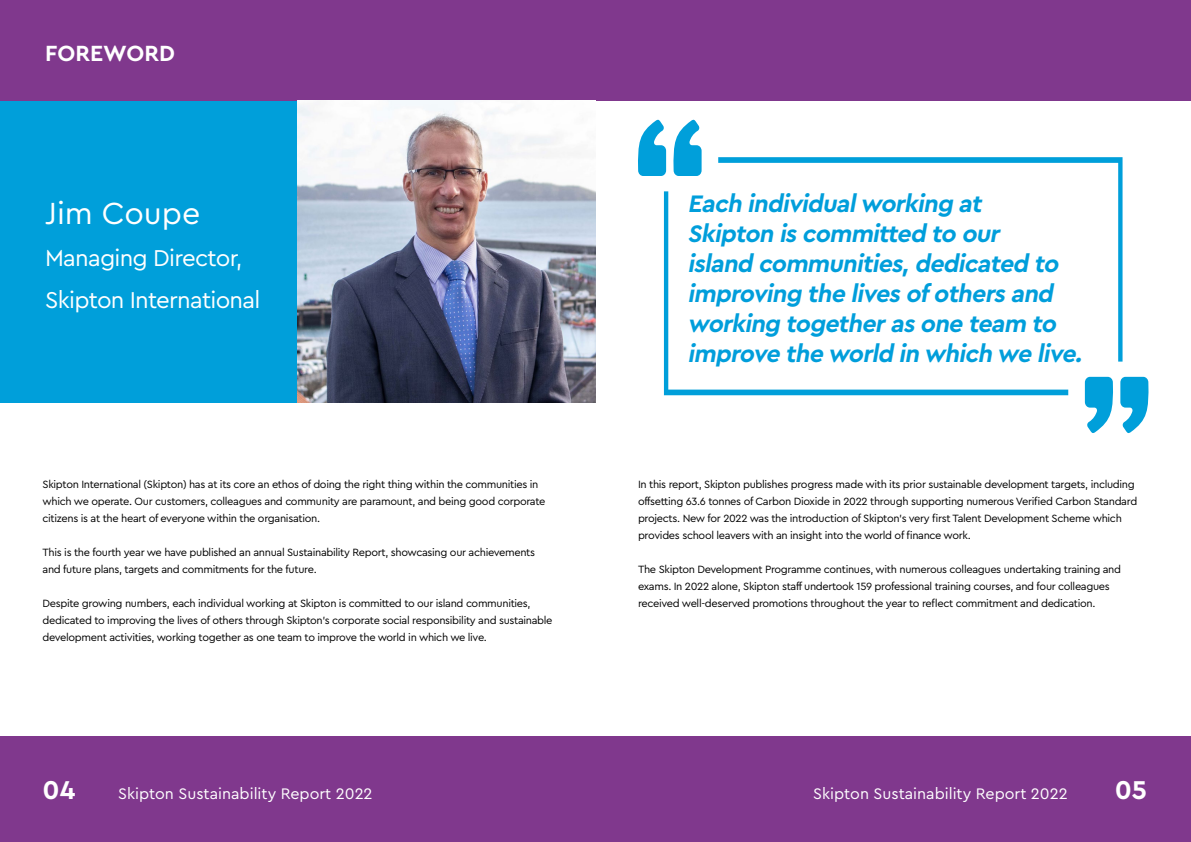
<style>
.page{position:relative;width:1191px;height:842px;background:#fff}
.page>*{position:absolute;margin:0;border:0;box-sizing:border-box;transform-origin:0 0}
.t1{font:32px "Cera Pro";color:#fff}
.t2{font:700 27px "Cera Pro";color:#fff}
.t3{font:italic 700 25px/30px "Cera Pro";color:#009edb}
.t4{font:24px/42px "Cera Pro";letter-spacing:-.03em;color:#fff}
.t5{font:700 23px "Cera Pro";color:#fff}
.t6{font:16px "Cera Pro";color:#fff}
.t7{font:11px/17px "Cera Pro";letter-spacing:-.03em;color:#000}
</style>
<div class="page">
<div style="left:0;top:0;width:595px;height:100px;background:#80388d"></div>
<div style="left:0;top:736px;width:595px;height:106px;background:#80388d"></div>
<div style="left:595px;top:0;width:596px;height:100px;background:#80388d"></div>
<div style="left:595px;top:736px;width:596px;height:106px;background:#80388d"></div>
<div style="left:0;top:101px;width:595px;height:302px;background:#009fda"></div>
<img style="left:298px;top:101px;width:297px;height:302px">
<svg style="left:1084px;top:377px;width:29px;height:56px"></svg>
<svg style="left:1120px;top:377px;width:29px;height:56px"></svg>
<svg style="left:673px;top:120px;width:28px;height:56px"></svg>
<svg style="left:638px;top:120px;width:28px;height:56px"></svg>
<svg style="left:718px;top:157px;width:404px;height:205px"></svg>
<svg style="left:664px;top:191px;width:404px;height:204px"></svg>
<h3 class="t5" style="left:45px;top:38px;width:131px">FOREWORD</h3>
<h1 class="t1" style="left:45px;top:192px;width:157px">Jim Coupe</h1>
<h3 class="t4" style="left:45px;top:236px;width:217px">Managing Director,<br>Skipton International</h3>
<p class="t7" style="left:43px;top:475px;width:504px">Skipton International (Skipton) has at its core an ethos of doing the right thing within the communities in which we operate. Our customers, colleagues and community are paramount, and being good corporate citizens is at the heart of everyone within the organisation.</p>
<p class="t7" style="left:43px;top:543px;width:494px">This is the fourth year we have published an annual Sustainability Report, showcasing our achievements and future plans, targets and commitments for the future.</p>
<p class="t7" style="left:43px;top:594px;width:511px">Despite growing numbers, each individual working at Skipton is committed to our island communities, dedicated to improving the lives of others through Skipton’s corporate social responsibility and sustainable development activities, working together as one team to improve the world in which we live.</p>
<h3 class="t3" style="left:687px;top:187px;width:401px">Each individualworking at<br>Skipton iscommitted to our<br>island communities,dedicated to improving the livesofothersand working togetherasone team to improve the world in which we live.</h3>
<p class="t7" style="left:638px;top:475px;width:501px">In this report, Skipton publishes progress made with its prior sustainable development targets, including offsetting 63.6 tonnes of Carbon Dioxide in 2022 through supporting numerous Verified Carbon Standard projects. New for 2022 was the introduction of Skipton’s very first Talent Development Scheme which provides school leavers with an insight into the world of finance work.</p>
<p class="t7" style="left:638px;top:560px;width:484px">The Skipton Development Programme continues, with numerous colleagues undertaking training and exams. In 2022 alone, Skipton staff undertook 159 professional training courses, and four colleagues received well-deserved promotions throughout the year to reflect commitment and dedication.</p>
<h2 class="t2" style="left:43px;top:772px;width:34px">04</h2>
<h3 class="t6" style="left:118px;top:783px;width:256px">Skipton Sustainability Report 2022</h3>
<h3 class="t6" style="left:813px;top:783px;width:256px">Skipton Sustainability Report 2022</h3>
<h2 class="t2" style="left:1114px;top:772px;width:34px">05</h2>
</div>
